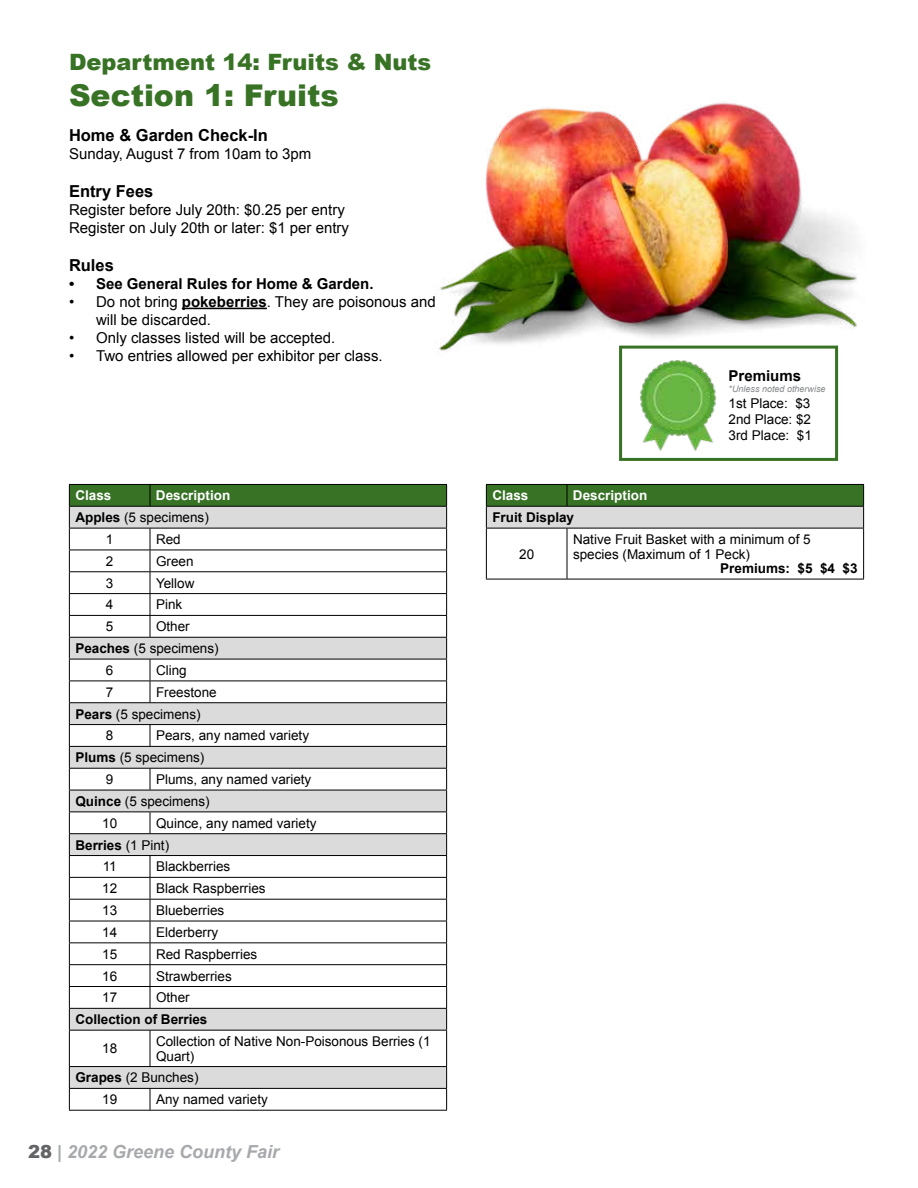
<style>
.page{position:relative;width:918px;height:1188px;background:#fff}
.page>*{position:absolute;margin:0;border:0;box-sizing:border-box;transform-origin:0 0}
.t1{font:900 30px "Arial";color:#377225}
.t2{font:900 22.5px "Arial";color:#377225}
.t3{font:italic 700 18px "Arial";color:#a7a9ac}
.t4{font:700 16.5px "Arial";color:#000}
.t5{font:15px/18px "Arial";color:#000}
.t6{font:700 15px "Arial";color:#000}
.t7{font:13.5px/14.5px "Arial";color:#000}
.t8{font:700 13.5px "Arial";color:#000}
.t9{font:700 13.5px "Arial";color:#fff}
.t10{font:italic 9px "Arial";color:#848688}
.s1{font-weight:700}
.s2{font-weight:400}
.s3{font-weight:900;font-style:normal;color:#636466}
</style>
<div class="page">
<svg style="left:70px;top:1031px;width:376px;height:57px"></svg>
<svg style="left:69px;top:484px;width:378px;height:546px"></svg>
<hr style="left:69px;top:1030px;width:81px;height:1px;background:#000">
<hr style="left:69px;top:1031px;width:1px;height:35px;background:#000">
<hr style="left:150px;top:1030px;width:297px;height:1px;background:#000">
<hr style="left:150px;top:1031px;width:1px;height:35px;background:#000">
<hr style="left:446px;top:1031px;width:1px;height:35px;background:#000">
<hr style="left:69px;top:1066px;width:81px;height:1px;background:#000">
<hr style="left:150px;top:1066px;width:297px;height:1px;background:#000">
<hr style="left:69px;top:1088px;width:81px;height:1px;background:#000">
<svg style="left:69px;top:1067px;width:1px;height:43px"></svg>
<hr style="left:150px;top:1088px;width:297px;height:1px;background:#000">
<svg style="left:150px;top:1089px;width:1px;height:21px"></svg>
<svg style="left:446px;top:1067px;width:1px;height:43px"></svg>
<hr style="left:69px;top:1110px;width:81px;height:1px;background:#000">
<hr style="left:150px;top:1110px;width:297px;height:1px;background:#000">
<img style="left:439px;top:102px;width:418px;height:284px">
<hr style="left:182px;top:308px;width:85px;height:1px;background:#000">
<img style="left:638px;top:359px;width:82px;height:92px">
<div style="left:619px;top:346px;width:219px;height:115px;border:3px solid #377225"></div>
<svg style="left:486px;top:484px;width:378px;height:44px;background:#819c78"></svg>
<hr style="left:486px;top:528px;width:81px;height:1px;background:#000">
<hr style="left:486px;top:528px;width:1px;height:51px;background:#000">
<hr style="left:567px;top:528px;width:297px;height:1px;background:#000">
<hr style="left:567px;top:528px;width:1px;height:51px;background:#000">
<hr style="left:863px;top:528px;width:1px;height:51px;background:#000">
<hr style="left:486px;top:579px;width:81px;height:1px;background:#000">
<hr style="left:567px;top:579px;width:297px;height:1px;background:#000">
<h2 class="t2" style="left:69px;top:46px;width:364px">Department 14: Fruits &amp; Nuts</h2>
<h1 class="t1" style="left:69px;top:74px;width:271px">Section 1: Fruits</h1>
<p class="t4" style="left:69px;top:125px;width:200px">Home &amp; Garden Check-In</p>
<p class="t5" style="left:69px;top:145px;width:244px">Sunday, August 7 from 10am to 3pm</p>
<p class="t4" style="left:69px;top:180px;width:86px">Entry Fees</p>
<p class="t5" style="left:69px;top:201px;width:282px">Register before July 20th: $0.25 per entry<br>Register on July 20th or later: $1 per entry</p>
<p class="t4" style="left:69px;top:254px;width:46px">Rules</p>
<p class="t6" style="left:69px;top:274px;width:306px">• See General Rules for Home &amp; Garden.</p>
<p class="t5" style="left:96px;top:293px;width:341px;text-indent:-27px">• Do not bring <span class="s1">pokeberries</span>. They are poisonous and will be discarded.</p>
<p class="t5" style="left:69px;top:329px;width:268px">• Only classes listed will be accepted.</p>
<p class="t5" style="left:69px;top:347px;width:315px">• Two entries allowed per exhibitor per class.</p>
<p class="t9" style="left:75px;top:487px;width:38px">Class</p>
<p class="t9" style="left:156px;top:487px;width:76px">Description</p>
<p class="t7" style="left:75px;top:510px;width:135px"><span class="s1">Apples</span> (5 specimens)</p>
<p class="t7" style="left:106px;top:532px;width:9px">1</p>
<p class="t7" style="left:156px;top:532px;width:26px">Red</p>
<p class="t7" style="left:106px;top:554px;width:9px">2</p>
<p class="t7" style="left:156px;top:554px;width:39px">Green</p>
<p class="t7" style="left:106px;top:576px;width:9px">3</p>
<p class="t7" style="left:156px;top:576px;width:40px">Yellow</p>
<p class="t7" style="left:106px;top:598px;width:9px">4</p>
<p class="t7" style="left:156px;top:598px;width:28px">Pink</p>
<p class="t7" style="left:106px;top:619px;width:9px">5</p>
<p class="t7" style="left:156px;top:619px;width:35px">Other</p>
<p class="t7" style="left:75px;top:641px;width:145px"><span class="s1">Peaches</span> (5 specimens)</p>
<p class="t7" style="left:106px;top:663px;width:9px">6</p>
<p class="t7" style="left:156px;top:663px;width:32px">Cling</p>
<p class="t7" style="left:106px;top:685px;width:9px">7</p>
<p class="t7" style="left:156px;top:685px;width:62px">Freestone</p>
<p class="t7" style="left:75px;top:707px;width:127px"><span class="s1">Pears</span> (5 specimens)</p>
<p class="t7" style="left:106px;top:729px;width:9px">8</p>
<p class="t7" style="left:156px;top:729px;width:155px">Pears, any named variety</p>
<p class="t7" style="left:75px;top:750px;width:131px"><span class="s1">Plums</span> (5 specimens)</p>
<p class="t7" style="left:106px;top:772px;width:9px">9</p>
<p class="t7" style="left:156px;top:772px;width:157px">Plums, any named variety</p>
<p class="t7" style="left:75px;top:794px;width:136px"><span class="s1">Quince</span> (5 specimens)</p>
<p class="t7" style="left:102px;top:816px;width:17px">10</p>
<p class="t7" style="left:156px;top:816px;width:162px">Quince, any named variety</p>
<p class="t8" style="left:75px;top:836px;width:95px">Berries <span class="s2">(1 Pint)</span></p>
<p class="t7" style="left:103px;top:860px;width:16px">11</p>
<p class="t7" style="left:156px;top:860px;width:76px">Blackberries</p>
<p class="t7" style="left:102px;top:881px;width:17px">12</p>
<p class="t7" style="left:156px;top:881px;width:111px">Black Raspberries</p>
<p class="t7" style="left:102px;top:903px;width:17px">13</p>
<p class="t7" style="left:156px;top:903px;width:70px">Blueberries</p>
<p class="t7" style="left:102px;top:925px;width:17px">14</p>
<p class="t7" style="left:156px;top:925px;width:64px">Elderberry</p>
<p class="t7" style="left:102px;top:947px;width:17px">15</p>
<p class="t7" style="left:156px;top:947px;width:103px">Red Raspberries</p>
<p class="t7" style="left:102px;top:969px;width:17px">16</p>
<p class="t7" style="left:156px;top:969px;width:77px">Strawberries</p>
<p class="t7" style="left:102px;top:990px;width:17px">17</p>
<p class="t7" style="left:156px;top:990px;width:35px">Other</p>
<p class="t8" style="left:75px;top:1011px;width:134px">Collection of Berries</p>
<p class="t7" style="left:102px;top:1041px;width:17px">18</p>
<p class="t7" style="left:156px;top:1034px;width:276px">Collection of Native Non-Poisonous Berries (1<br>Quart)</p>
<p class="t7" style="left:102px;top:1067px;width:98px;line-height:21.9px;text-indent:-27px"><span class="s1">Grapes</span> (2 Bunches)<br>19</p>
<p class="t7" style="left:156px;top:1092px;width:113px">Any named variety</p>
<h3 class="t3" style="left:28px;top:1140px;width:253px"><span class="s3">28</span> | 2022 Greene County Fair</h3>
<p class="t6" style="left:729px;top:366px;width:74px">Premiums</p>
<p class="t10" style="left:729px;top:383px;width:99px">*Unless noted otherwise</p>
<p class="t7" style="left:729px;top:395px;width:85px;line-height:16.2px;text-align:justify">1st Place: $3<br>2nd Place: $2<br>3rd Place: $1</p>
<p class="t9" style="left:492px;top:487px;width:38px">Class</p>
<p class="t9" style="left:573px;top:487px;width:76px">Description</p>
<p class="t8" style="left:492px;top:508px;width:83px">Fruit Display</p>
<p class="t7" style="left:519px;top:547px;width:17px">20</p>
<p class="t7" style="left:573px;top:532px;width:239px">Native Fruit Basket with a minimum of 5 species (Maximum of 1 Peck)</p>
<p class="t8" style="left:720px;top:559px;width:139px">Premiums: $5 $4 $3</p>
</div>
